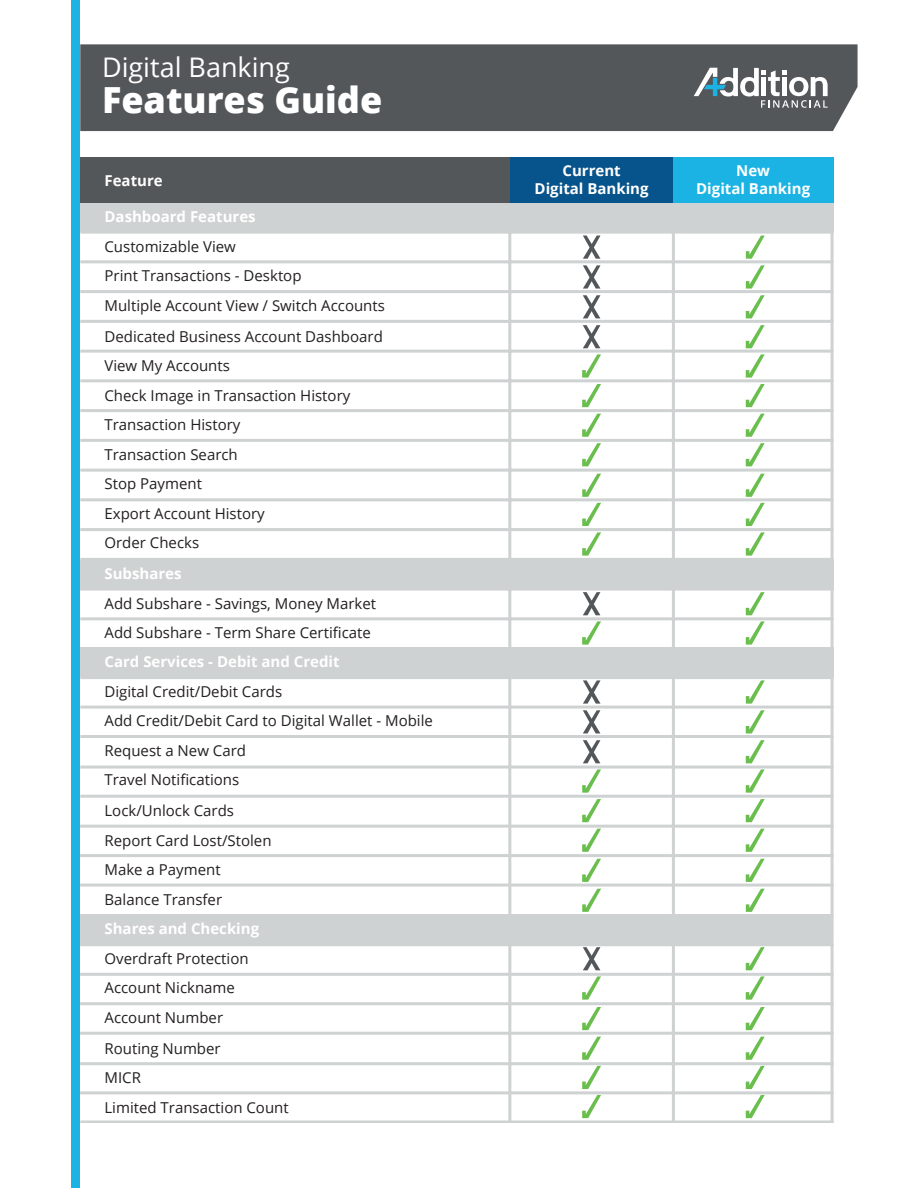
<style>
.page{position:relative;width:918px;height:1188px;background:#fff}
.page>*{position:absolute;margin:0;border:0;box-sizing:border-box;transform-origin:0 0}
.t1{font:800 36px "Open Sans";color:#fff}
.t2{font:27px "Open Sans";color:#fff}
.Chart_Text{font:15px "Open Sans";color:#231f20}
.Chart_Text_Feature{font:700 15px/18px "Open Sans";color:#fff;text-align:center}
</style>
<div class="page">
<div style="left:80px;top:202px;width:754px;height:30px;background:#cfd2d2"></div>
<div style="left:80px;top:560px;width:754px;height:29px;background:#cfd2d2"></div>
<div style="left:80px;top:648px;width:754px;height:29px;background:#cfd2d2"></div>
<div style="left:80px;top:915px;width:753px;height:29px;background:#cfd2d2"></div>
<hr style="left:831px;top:202px;width:3px;height:950px;background:#cfd2d2">
<div style="left:80px;top:44px;width:778px;height:87px;background:#545759"></div>
<hr style="left:80px;top:647px;width:754px;height:3px;background:#cfd2d2">
<hr style="left:80px;top:617px;width:754px;height:3px;background:#cfd2d2">
<hr style="left:80px;top:588px;width:754px;height:3px;background:#cfd2d2">
<hr style="left:80px;top:558px;width:754px;height:3px;background:#cfd2d2">
<hr style="left:80px;top:528px;width:754px;height:3px;background:#cfd2d2">
<hr style="left:80px;top:498px;width:754px;height:3px;background:#cfd2d2">
<hr style="left:80px;top:469px;width:754px;height:3px;background:#cfd2d2">
<hr style="left:80px;top:439px;width:754px;height:3px;background:#cfd2d2">
<hr style="left:80px;top:409px;width:754px;height:3px;background:#cfd2d2">
<hr style="left:80px;top:379px;width:754px;height:3px;background:#cfd2d2">
<hr style="left:80px;top:350px;width:754px;height:3px;background:#cfd2d2">
<hr style="left:80px;top:320px;width:754px;height:3px;background:#cfd2d2">
<hr style="left:80px;top:290px;width:754px;height:3px;background:#cfd2d2">
<hr style="left:80px;top:260px;width:754px;height:3px;background:#cfd2d2">
<hr style="left:80px;top:231px;width:754px;height:3px;background:#cfd2d2">
<hr style="left:672px;top:202px;width:3px;height:950px;background:#cfd2d2">
<hr style="left:508px;top:202px;width:3px;height:950px;background:#cfd2d2">
<div style="left:77px;top:157px;width:757px;height:45px;background:#545759"></div>
<div style="left:510px;top:157px;width:163px;height:45px;background:#07538b"></div>
<div style="left:673px;top:157px;width:161px;height:45px;background:#1ab3e4"></div>
<hr style="left:80px;top:735px;width:754px;height:3px;background:#cfd2d2">
<hr style="left:80px;top:706px;width:754px;height:3px;background:#cfd2d2">
<hr style="left:80px;top:676px;width:754px;height:3px;background:#cfd2d2">
<hr style="left:80px;top:795px;width:754px;height:3px;background:#cfd2d2">
<hr style="left:80px;top:766px;width:754px;height:3px;background:#cfd2d2">
<svg style="left:694px;top:68px;width:134px;height:40px"></svg>
<hr style="left:79px;top:884px;width:755px;height:3px;background:#cfd2d2">
<hr style="left:79px;top:854px;width:755px;height:3px;background:#cfd2d2">
<hr style="left:79px;top:825px;width:755px;height:3px;background:#cfd2d2">
<hr style="left:79px;top:943px;width:755px;height:3px;background:#cfd2d2">
<hr style="left:79px;top:914px;width:755px;height:3px;background:#cfd2d2">
<hr style="left:79px;top:1032px;width:755px;height:3px;background:#cfd2d2">
<hr style="left:79px;top:1002px;width:755px;height:3px;background:#cfd2d2">
<hr style="left:79px;top:973px;width:755px;height:3px;background:#cfd2d2">
<hr style="left:79px;top:1091px;width:755px;height:3px;background:#cfd2d2">
<hr style="left:79px;top:1062px;width:755px;height:3px;background:#cfd2d2">
<svg style="left:80px;top:1120px;width:754px;height:4px;fill:#cfd2d2"></svg>
<svg style="left:746px;top:354px;width:19px;height:24px"></svg>
<svg style="left:583px;top:295px;width:17px;height:23px"></svg>
<svg style="left:746px;top:295px;width:19px;height:23px"></svg>
<svg style="left:582px;top:354px;width:19px;height:24px"></svg>
<svg style="left:583px;top:236px;width:18px;height:23px"></svg>
<svg style="left:746px;top:236px;width:19px;height:23px"></svg>
<svg style="left:583px;top:325px;width:17px;height:23px"></svg>
<svg style="left:746px;top:325px;width:19px;height:23px"></svg>
<svg style="left:583px;top:265px;width:18px;height:24px"></svg>
<svg style="left:746px;top:265px;width:19px;height:24px"></svg>
<svg style="left:746px;top:384px;width:19px;height:23px"></svg>
<svg style="left:582px;top:384px;width:19px;height:23px"></svg>
<svg style="left:746px;top:414px;width:19px;height:23px"></svg>
<svg style="left:582px;top:414px;width:19px;height:23px"></svg>
<svg style="left:746px;top:443px;width:19px;height:23px"></svg>
<svg style="left:582px;top:443px;width:19px;height:23px"></svg>
<svg style="left:746px;top:474px;width:19px;height:23px"></svg>
<svg style="left:582px;top:474px;width:19px;height:23px"></svg>
<svg style="left:746px;top:503px;width:19px;height:23px"></svg>
<svg style="left:582px;top:503px;width:19px;height:23px"></svg>
<svg style="left:746px;top:532px;width:19px;height:24px"></svg>
<svg style="left:582px;top:532px;width:19px;height:24px"></svg>
<svg style="left:746px;top:621px;width:19px;height:24px"></svg>
<svg style="left:582px;top:621px;width:19px;height:24px"></svg>
<svg style="left:583px;top:592px;width:17px;height:23px"></svg>
<svg style="left:746px;top:592px;width:19px;height:23px"></svg>
<svg style="left:746px;top:976px;width:19px;height:24px"></svg>
<svg style="left:582px;top:976px;width:19px;height:24px"></svg>
<svg style="left:583px;top:947px;width:17px;height:23px"></svg>
<svg style="left:746px;top:947px;width:19px;height:23px"></svg>
<svg style="left:746px;top:1007px;width:19px;height:23px"></svg>
<svg style="left:582px;top:1007px;width:19px;height:23px"></svg>
<svg style="left:746px;top:1037px;width:19px;height:23px"></svg>
<svg style="left:582px;top:1037px;width:19px;height:23px"></svg>
<svg style="left:746px;top:1066px;width:19px;height:23px"></svg>
<svg style="left:582px;top:1066px;width:19px;height:23px"></svg>
<svg style="left:746px;top:1095px;width:19px;height:23px"></svg>
<svg style="left:582px;top:1095px;width:19px;height:23px"></svg>
<svg style="left:746px;top:769px;width:19px;height:24px"></svg>
<svg style="left:583px;top:710px;width:17px;height:23px"></svg>
<svg style="left:746px;top:710px;width:19px;height:23px"></svg>
<svg style="left:582px;top:769px;width:19px;height:24px"></svg>
<svg style="left:583px;top:740px;width:17px;height:23px"></svg>
<svg style="left:746px;top:740px;width:19px;height:23px"></svg>
<svg style="left:583px;top:680px;width:18px;height:24px"></svg>
<svg style="left:746px;top:680px;width:19px;height:24px"></svg>
<svg style="left:746px;top:799px;width:19px;height:23px"></svg>
<svg style="left:582px;top:799px;width:19px;height:23px"></svg>
<svg style="left:746px;top:829px;width:19px;height:23px"></svg>
<svg style="left:582px;top:829px;width:19px;height:23px"></svg>
<svg style="left:746px;top:859px;width:19px;height:23px"></svg>
<svg style="left:582px;top:859px;width:19px;height:23px"></svg>
<svg style="left:746px;top:889px;width:19px;height:23px"></svg>
<svg style="left:582px;top:889px;width:19px;height:23px"></svg>
<div style="left:80px;top:1124px;width:758px;height:37px;background:#fff"></div>
<div style="left:71px;top:0;width:9px;height:1188px;background:#1ab3e4"></div>
<h2 class="t2" style="left:102px;top:48px;width:190px">Digital Banking</h2>
<h1 class="t1" style="left:102px;top:72px;width:282px">Features Guide</h1>
<p class="Chart_Text_Feature" style="left:105px;top:171px;width:60px">Feature</p>
<p class="Chart_Text_Feature" style="left:535px;top:162px;width:115px">Current<br>Digital Banking</p>
<p class="Chart_Text_Feature" style="left:696px;top:162px;width:115px">New<br>Digital Banking</p>
<p class="Chart_Text_Feature" style="left:105px;top:208px;width:153px">Dashboard Features</p>
<p class="Chart_Text" style="left:105px;top:236px;width:133px">Customizable View</p>
<p class="Chart_Text" style="left:105px;top:266px;width:199px">Print Transactions - Desktop</p>
<p class="Chart_Text" style="left:105px;top:295px;width:282px">Multiple Account View / Switch Accounts</p>
<p class="Chart_Text" style="left:105px;top:326px;width:280px">Dedicated Business Account Dashboard</p>
<p class="Chart_Text" style="left:105px;top:356px;width:127px">View My Accounts</p>
<p class="Chart_Text" style="left:105px;top:385px;width:247px">Check Image in Transaction History</p>
<p class="Chart_Text" style="left:105px;top:414px;width:137px">Transaction History</p>
<p class="Chart_Text" style="left:105px;top:444px;width:135px">Transaction Search</p>
<p class="Chart_Text" style="left:105px;top:473px;width:99px">Stop Payment</p>
<p class="Chart_Text" style="left:105px;top:503px;width:162px">Export Account History</p>
<p class="Chart_Text" style="left:105px;top:532px;width:96px">Order Checks</p>
<p class="Chart_Text_Feature" style="left:105px;top:564px;width:79px">Subshares</p>
<p class="Chart_Text" style="left:105px;top:593px;width:273px">Add Subshare - Savings, Money Market</p>
<p class="Chart_Text" style="left:105px;top:622px;width:268px">Add Subshare - Term Share Certificate</p>
<p class="Chart_Text_Feature" style="left:105px;top:653px;width:237px">Card Services - Debit and Credit</p>
<p class="Chart_Text" style="left:105px;top:681px;width:179px">Digital Credit/Debit Cards</p>
<p class="Chart_Text" style="left:105px;top:711px;width:330px">Add Credit/Debit Card to Digital Wallet - Mobile</p>
<p class="Chart_Text" style="left:105px;top:740px;width:143px">Request a New Card</p>
<p class="Chart_Text" style="left:105px;top:770px;width:136px">Travel Notifications</p>
<p class="Chart_Text" style="left:105px;top:801px;width:131px">Lock/Unlock Cards</p>
<p class="Chart_Text" style="left:105px;top:830px;width:169px">Report Card Lost/Stolen</p>
<p class="Chart_Text" style="left:105px;top:860px;width:118px">Make a Payment</p>
<p class="Chart_Text" style="left:105px;top:889px;width:119px">Balance Transfer</p>
<p class="Chart_Text_Feature" style="left:105px;top:919px;width:156px">Shares and Checking</p>
<p class="Chart_Text" style="left:105px;top:948px;width:146px">Overdraft Protection</p>
<p class="Chart_Text" style="left:105px;top:977px;width:132px">Account Nickname</p>
<p class="Chart_Text" style="left:105px;top:1007px;width:120px">Account Number</p>
<p class="Chart_Text" style="left:105px;top:1038px;width:118px">Routing Number</p>
<p class="Chart_Text" style="left:105px;top:1067px;width:38px">MICR</p>
<p class="Chart_Text" style="left:105px;top:1097px;width:186px">Limited Transaction Count</p>
</div>
